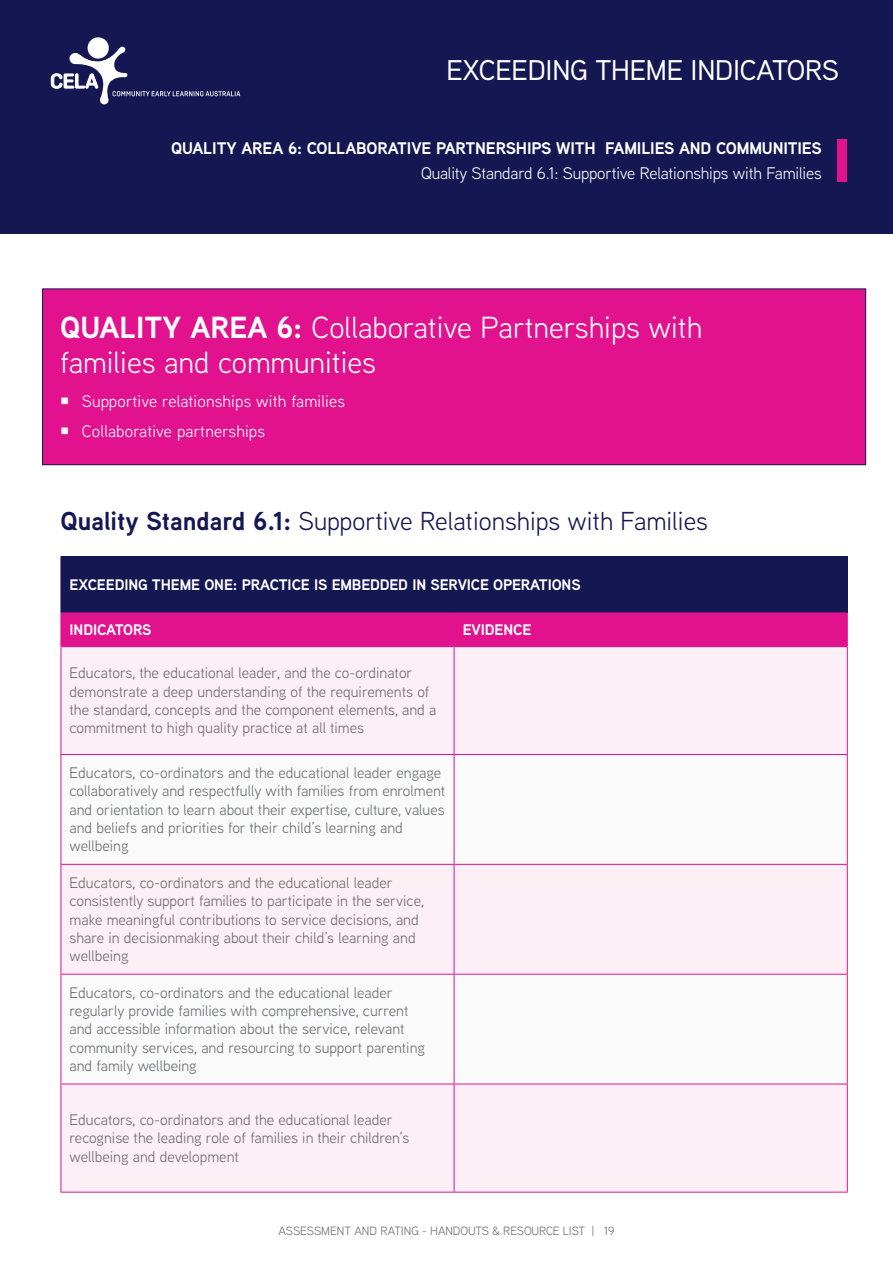
<style>
.page{position:relative;width:893px;height:1263px;background:#fff}
.page>*{position:absolute;margin:0;border:0;box-sizing:border-box;transform-origin:0 0}
.t1{font:30.45px/35.1px "Aaux Next";color:#fff}
.Page_title{font:500 28.5px "Aaux Next";letter-spacing:-.01em;color:#fff}
.t2{font:25.95px "Aaux Next";color:#141751}
.t3{font:700 16.8px/24.5px "Aaux Next";letter-spacing:-.01em;color:#fff;text-align:right}
.t4{font:16.8px/30px "Aaux Next";letter-spacing:.01em;color:#fff}
.t5{font:15.3px/18.3px "Aaux Next";color:#6c6d70}
.t6{font:700 15.3px "Aaux Next";letter-spacing:-.01em;color:#fff}
.t7{font:12px "Aaux Next";letter-spacing:-.01em;color:#6c6d70}
.s1{font-weight:400}
.s2{font-weight:700}
</style>
<div class="page">
<div style="left:0;top:0;width:893px;height:234px;background:#141751"></div>
<div style="left:837px;top:139px;width:10px;height:43px;background:#e2128e"></div>
<div style="left:61px;top:557px;width:786px;height:56px;background:#141751"></div>
<div style="left:62px;top:614px;width:785px;height:32px;background:#e2128e"></div>
<div style="left:62px;top:647px;width:785px;height:545px;background:#fceff5"></div>
<svg style="left:62px;top:755px;width:785px;height:329px"></svg>
<hr style="left:61px;top:556px;width:393px;height:1px;background:#141751">
<hr style="left:454px;top:556px;width:394px;height:1px;background:#141751">
<hr style="left:454px;top:613px;width:1px;height:33px;background:#e2128e">
<hr style="left:61px;top:613px;width:393px;height:1px;background:#e2128e">
<hr style="left:61px;top:613px;width:1px;height:33px;background:#e2128e">
<hr style="left:454px;top:613px;width:394px;height:1px;background:#e2128e">
<hr style="left:847px;top:613px;width:1px;height:33px;background:#e2128e">
<hr style="left:61px;top:754px;width:393px;height:1px;background:#e2128e">
<hr style="left:454px;top:754px;width:394px;height:1px;background:#e2128e">
<hr style="left:61px;top:864px;width:393px;height:1px;background:#e2128e">
<hr style="left:454px;top:864px;width:394px;height:1px;background:#e2128e">
<hr style="left:61px;top:974px;width:393px;height:1px;background:#e2128e">
<hr style="left:454px;top:974px;width:394px;height:1px;background:#e2128e">
<hr style="left:61px;top:1084px;width:393px;height:1px;background:#e2128e">
<hr style="left:454px;top:1084px;width:394px;height:1px;background:#e2128e">
<hr style="left:61px;top:1192px;width:393px;height:1px;background:#e2128e">
<hr style="left:454px;top:1192px;width:394px;height:1px;background:#e2128e">
<hr style="left:61px;top:646px;width:393px;height:1px;background:#e2128e">
<hr style="left:454px;top:646px;width:393px;height:1px;background:#e2128e">
<hr style="left:61px;top:646px;width:1px;height:108px;background:#e2128e">
<hr style="left:847px;top:646px;width:1px;height:108px;background:#e2128e">
<hr style="left:61px;top:755px;width:1px;height:109px;background:#e2128e">
<hr style="left:847px;top:755px;width:1px;height:109px;background:#e2128e">
<hr style="left:61px;top:865px;width:1px;height:109px;background:#e2128e">
<hr style="left:847px;top:865px;width:1px;height:109px;background:#e2128e">
<hr style="left:61px;top:974px;width:1px;height:110px;background:#e2128e">
<hr style="left:847px;top:974px;width:1px;height:110px;background:#e2128e">
<hr style="left:61px;top:1084px;width:1px;height:108px;background:#e2128e">
<hr style="left:847px;top:1084px;width:1px;height:108px;background:#e2128e">
<hr style="left:847px;top:557px;width:1px;height:56px;background:#141751">
<hr style="left:454px;top:647px;width:1px;height:107px;background:#e2128e">
<hr style="left:454px;top:755px;width:1px;height:109px;background:#e2128e">
<hr style="left:454px;top:865px;width:1px;height:109px;background:#e2128e">
<hr style="left:454px;top:974px;width:1px;height:110px;background:#e2128e">
<hr style="left:454px;top:1084px;width:1px;height:108px;background:#e2128e">
<div style="left:43px;top:289px;width:823px;height:176px;background:#e2128e"></div>
<div style="left:42px;top:288px;width:824px;height:177px;border:1px solid #141751"></div>
<div style="left:88px;top:37px;width:21px;height:22px;background:#fff;border-radius:50%"></div>
<div style="left:100px;top:96px;width:9px;height:8px;background:#fff;border-radius:50%"></div>
<svg style="left:51px;top:47px;width:189px;height:52px"></svg>
<p class="Page_title" style="left:446px;top:51px;width:394px">EXCEEDING THEME INDICATORS</p>
<p class="t3" style="left:171px;top:136px;width:652px">QUALITY AREA 6: COLLABORATIVE PARTNERSHIPS WITH FAMILIES AND COMMUNITIES<br><span class="s1">Quality Standard 6.1: Supportive Relationships with Families</span></p>
<p class="t1" style="left:60px;top:308px;width:644px"><span class="s2">QUALITY AREA 6:</span> Collaborative Partnerships with families and communities</p>
<p class="t4" style="left:82px;top:386px;width:265px">Supportive relationships with families<br>Collaborative partnerships</p>
<p class="t2" style="left:61px;top:504px;width:649px"><span class="s2">Quality Standard 6.1:</span> Supportive Relationships with Families</p>
<p class="t6" style="left:70px;top:574px;width:513px">EXCEEDING THEME ONE: PRACTICE IS EMBEDDED IN SERVICE OPERATIONS</p>
<p class="t6" style="left:70px;top:619px;width:84px">INDICATORS</p>
<p class="t6" style="left:463px;top:619px;width:70px">EVIDENCE</p>
<p class="t5" style="left:70px;top:663px;width:368px">Educators, the educational leader, and the co-ordinator demonstrate a deep understanding of the requirements of the standard, concepts and the component elements, and a commitment to high quality practice at all times</p>
<p class="t5" style="left:70px;top:763px;width:377px">Educators, co-ordinators and the educational leader engage collaboratively and respectfully with families from enrolment and orientation to learn about their expertise, culture, values and beliefs and priorities for their child’s learning and wellbeing</p>
<p class="t5" style="left:70px;top:873px;width:356px">Educators, co-ordinators and the educational leader consistently support families to participate in the service, make meaningful contributions to service decisions, and share in decisionmaking about their child’s learning and wellbeing</p>
<p class="t5" style="left:70px;top:983px;width:357px">Educators, co-ordinators and the educational leader regularly provide families with comprehensive, current and accessible information about the service, relevant community services, and resourcing to support parenting and family wellbeing</p>
<p class="t5" style="left:70px;top:1110px;width:341px">Educators, co-ordinators and the educational leader recognise the leading role of families in their children’s wellbeing and development</p>
<p class="t7" style="left:278px;top:1223px;width:338px">ASSESSMENT AND RATING - HANDOUTS &amp; RESOURCE LIST | 19</p>
</div>
